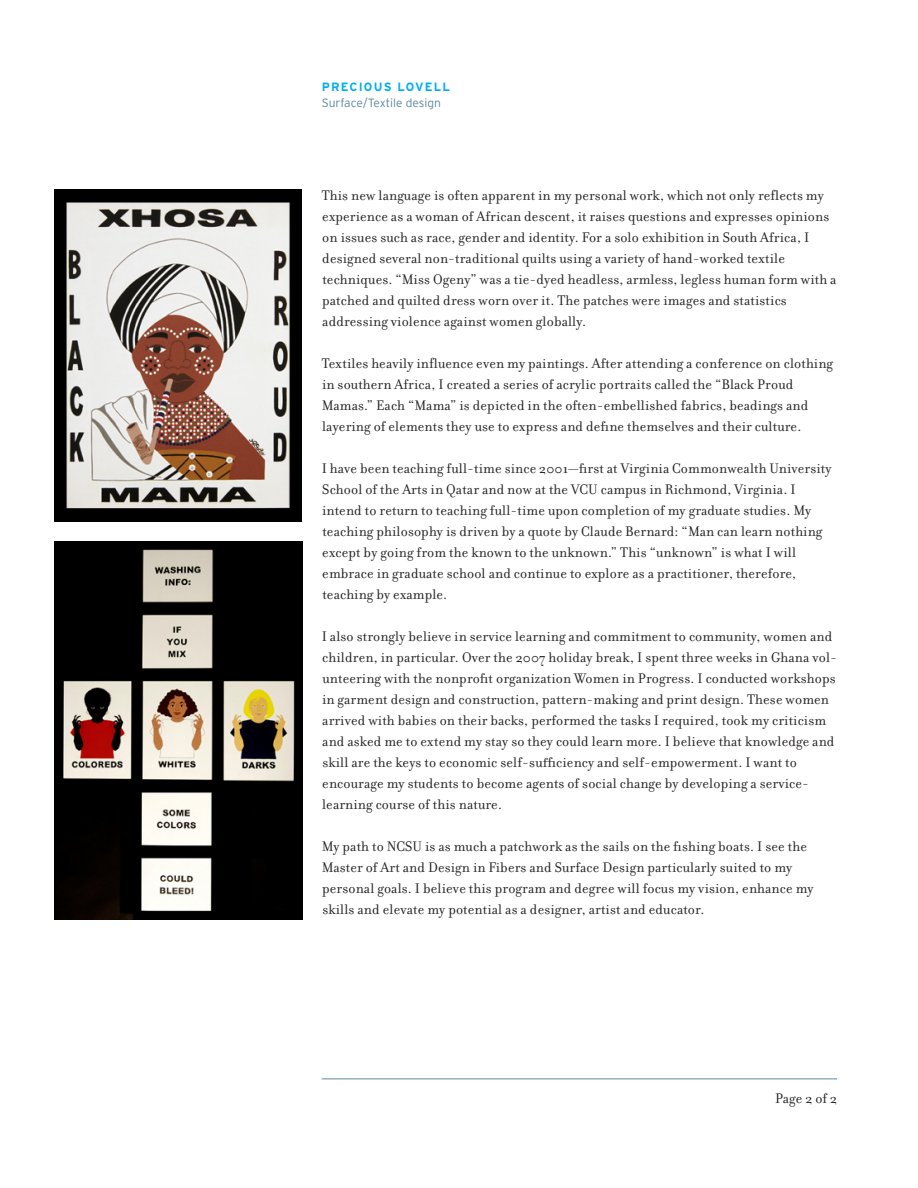
<style>
.page{position:relative;width:918px;height:1188px;background:#fff}
.page>*{position:absolute;margin:0;border:0;box-sizing:border-box;transform-origin:0 0}
.body{font:15px/21px "Filosofia";letter-spacing:.01em;color:#231f20}
.info{font:300 12px "Interstate";color:#5c87a1}
.name{font:700 12px "Interstate";letter-spacing:.1em;color:#00aeef}
</style>
<div class="page">
<hr style="left:322px;top:1078px;width:515px;height:1px;background:#5c87a1">
<img style="left:54px;top:542px;width:248px;height:378px">
<img style="left:54px;top:189px;width:248px;height:332px">
<p class="name" style="left:322px;top:80px;width:130px">PRECIOUS LOVELL</p>
<p class="info" style="left:322px;top:96px;width:121px">Surface/Textile design</p>
<p class="body" style="left:322px;top:185px;width:516px">This new language is often apparent in my personal work, which not only reflects my experience as a woman of African descent, it raises questions and expresses opinions on issues such as race, gender and identity. For a solo exhibition in South Africa, I designed several non-traditional quilts using a variety of hand-worked textile techniques. “Miss Ogeny” was a tie-dyed headless, armless, legless human form with a patched and quilted dress worn over it. The patches were images and statistics addressing violence against women globally.</p>
<p class="body" style="left:322px;top:353px;width:513px">Textiles heavily influence even my paintings. After attending a conference on clothing in southern Africa, I created a series of acrylic portraits called the “Black Proud Mamas.” Each “Mama” is depicted in the often-embellished fabrics, beadings and layering of elements they use to express and define themselves and their culture.</p>
<p class="body" style="left:322px;top:458px;width:511px">I have been teaching full-time since 2001—first at Virginia Commonwealth University School of the Arts in Qatar and now at the VCU campus in Richmond, Virginia. I intend to return to teaching full-time upon completion of my graduate studies. My teaching philosophy is driven by a quote by Claude Bernard: “Man can learn nothing except by going from the known to the unknown.” This “unknown” is what I will embrace in graduate school and continue to explore as a practitioner, therefore, teaching by example.</p>
<p class="body" style="left:322px;top:626px;width:517px">I also strongly believe in service learning and commitment to community, women and children, in particular. Over the 2007 holiday break, I spent three weeks in Ghana vol&shy;unteering with the nonprofit organization Women in Progress. I conducted workshops in garment design and construction, pattern-making and print design. These women arrived with babies on their backs, performed the tasks I required, took my criticism and asked me to extend my stay so they could learn more. I believe that knowledge and skill are the keys to economic self-sufficiency and self-empowerment. I want to encourage my students to become agents of social change by developing a service&shy;learning course of this nature.</p>
<p class="body" style="left:322px;top:836px;width:493px">My path to NCSU is as much a patchwork as the sails on the fishing boats. I see the Master of Art and Design in Fibers and Surface Design particularly suited to my personal goals. I believe this program and degree will focus my vision, enhance my skills and elevate my potential as a designer, artist and educator.</p>
<p class="body" style="left:775px;top:1088px;width:63px">Page 2 of 2</p>
</div>
